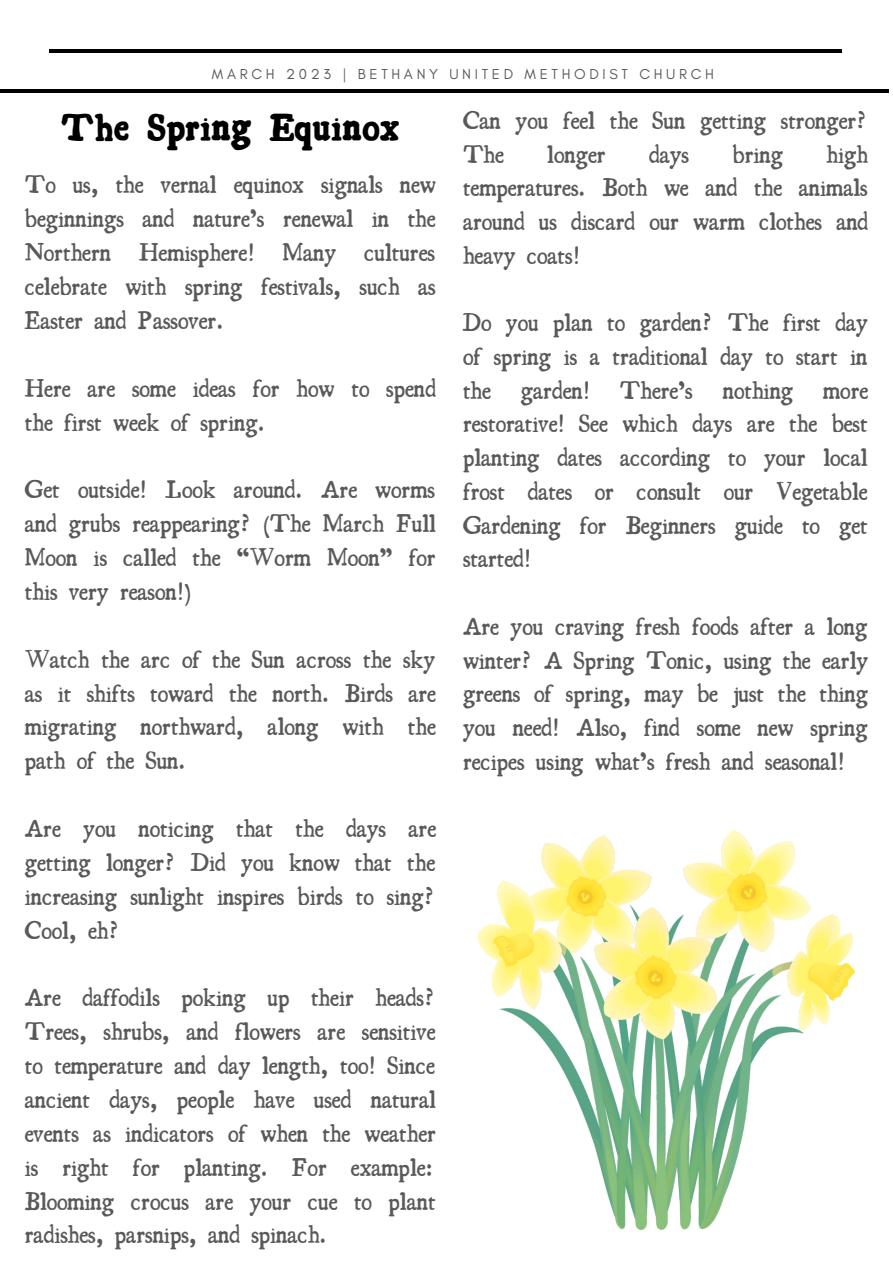
<style>
.page{position:relative;width:893px;height:1264px;background:#fff}
.page>*{position:absolute;margin:0;border:0;box-sizing:border-box;transform-origin:0 0}
.t1{font:700 37.5px "Essays 1743";color:#000}
.t2{font:24.6px/33.9px "Essays 1743";color:#595959;text-align:justify}
.t3{font:14.7px "Glacial Indifference";letter-spacing:.25em;color:#595959}
</style>
<div class="page">
<hr style="left:49px;top:49px;width:793px;height:4px;background:#000">
<hr style="left:0;top:89px;width:888px;height:4px;background:#000">
<img style="left:477px;top:830px;width:376px;height:399px">
<p class="t3" style="left:212px;top:65px;width:503px">MARCH 2023 | BETHANY UNITED METHODIST CHURCH</p>
<p class="t1" style="left:61px;top:103px;width:340px">The Spring Equinox</p>
<p class="t2" style="left:25px;top:167px;width:412px">To us, the vernal equinox signals new beginnings and nature’s renewal in the Northern Hemisphere! Many cultures celebrate with spring festivals, such as Easter and Passover.</p>
<p class="t2" style="left:25px;top:370px;width:412px">Here are some ideas for how to spend the first week of spring.</p>
<p class="t2" style="left:25px;top:472px;width:412px">Get outside! Look around. Are worms and grubs reappearing? (The March Full Moon is called the “Worm Moon” for this very reason!)</p>
<p class="t2" style="left:25px;top:641px;width:412px">Watch the arc of the Sun across the sky as it shifts toward the north. Birds are migrating northward, along with the path of the Sun.</p>
<p class="t2" style="left:25px;top:811px;width:413px">Are you noticing that the days are getting longer? Did you know that the increasing sunlight inspires birds to sing?<br>Cool, eh?</p>
<p class="t2" style="left:25px;top:980px;width:413px">Are daffodils poking up their heads?<br>Trees, shrubs, and flowers are sensitive to temperature and day length, too! Since ancient days, people have used natural events as indicators of when the weather is right for planting. For example:<br>Blooming crocus are your cue to plant radishes, parsnips, and spinach.</p>
<p class="t2" style="left:463px;top:103px;width:406px">Can you feel the Sun getting stronger?<br>The</p>
<p class="t2" style="left:547px;top:136px;width:60px">longer</p>
<p class="t2" style="left:649px;top:136px;width:41px">days</p>
<p class="t2" style="left:732px;top:136px;width:52px">bring</p>
<p class="t2" style="left:463px;top:137px;width:407px;text-indent:363px">high temperatures. Both we and the animals around us discard our warm clothes and heavy coats!</p>
<p class="t2" style="left:463px;top:305px;width:406px">Do you plan to garden? The first day of spring is a traditional day to start in the garden! There’s nothing more restorative! See which days are the best planting dates according to your local frost dates or consult our Vegetable Gardening for Beginners guide to get started!</p>
<p class="t2" style="left:463px;top:609px;width:407px">Are you craving fresh foods after a long winter? A Spring Tonic, using the early greens of spring, may be just the thing you need! Also, find some new spring recipes using what’s fresh and seasonal!</p>
</div>
